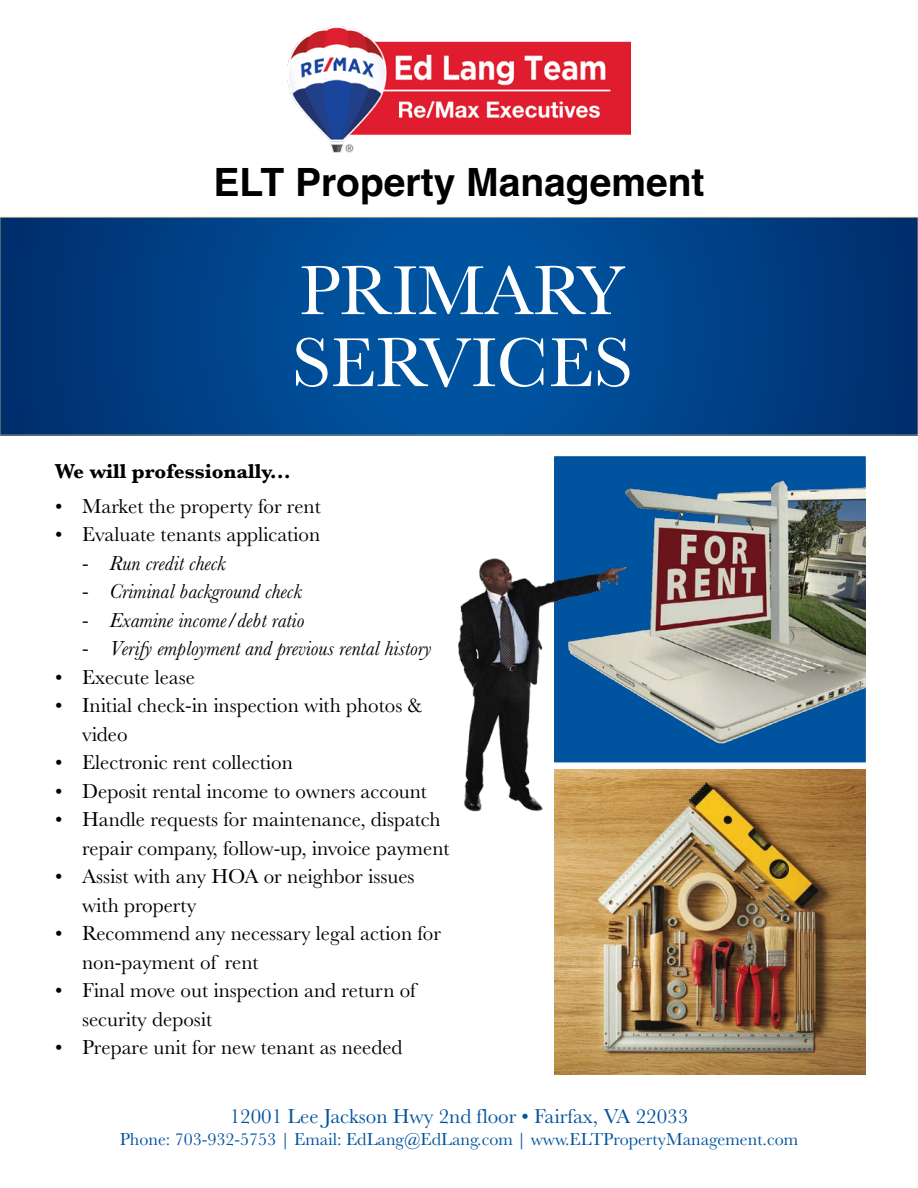
<style>
.page{position:relative;width:918px;height:1188px;background:#fff}
.page>*{position:absolute;margin:0;border:0;box-sizing:border-box;transform-origin:0 0}
.t1{font:72px/72px "Baskerville";color:#fff}
.t2{font:700 39px "Helvetica";color:#000}
.t3{font:21px/28.5px "Baskerville";color:#000}
.t4{font:italic 21px "Baskerville";color:#000}
.t5{font:21px "Baskerville";color:#00539f}
.t6{font:700 21px "Baskerville";color:#000}
.t7{font:18px "Baskerville";color:#00539f}
.s1{font-style:normal}
</style>
<div class="page">
<img style="left:288px;top:27px;width:342px;height:125px">
<svg style="left:2px;top:219px;width:914px;height:214px;background:#00438a"></svg>
<div style="left:0;top:217px;width:918px;height:218px;border:1px solid #9d9d80"></div>
<img style="left:555px;top:457px;width:310px;height:305px">
<img style="left:555px;top:769px;width:310px;height:306px">
<img style="left:458px;top:554px;width:174px;height:259px">
<h2 class="t2" style="left:213px;top:158px;width:493px">ELT Property Management</h2>
<h1 class="t1" style="left:292px;top:255px;width:342px">PRIMARY<br>SERVICES</h1>
<p class="t6" style="left:55px;top:459px;width:237px">We will professionally...</p>
<p class="t3" style="left:55px;top:492px;width:267px">• Market the property for rent</p>
<p class="t3" style="left:55px;top:520px;width:267px">• Evaluate tenants application</p>
<p class="t4" style="left:82px;top:551px;width:145px"><span class="s1">-</span> Run credit check</p>
<p class="t4" style="left:82px;top:579px;width:221px"><span class="s1">-</span> Criminal background check</p>
<p class="t4" style="left:82px;top:608px;width:223px"><span class="s1">-</span> Examine income/debt ratio</p>
<p class="t4" style="left:82px;top:636px;width:351px"><span class="s1">-</span> Verify employment and previous rental history</p>
<p class="t3" style="left:55px;top:663px;width:141px">• Execute lease</p>
<p class="t3" style="left:82px;top:691px;width:342px;text-indent:-27px">• Initial check-in inspection with photos &amp; video</p>
<p class="t3" style="left:55px;top:748px;width:239px">• Electronic rent collection</p>
<p class="t3" style="left:55px;top:777px;width:374px">• Deposit rental income to owners account</p>
<p class="t3" style="left:82px;top:805px;width:369px;text-indent:-27px">• Handle requests for maintenance, dispatch repair company, follow-up, invoice payment</p>
<p class="t3" style="left:82px;top:862px;width:334px;text-indent:-27px">• Assist with any HOA or neighbor issues with property</p>
<p class="t3" style="left:82px;top:919px;width:360px;text-indent:-27px">• Recommend any necessary legal action for non-payment of rent</p>
<p class="t3" style="left:82px;top:976px;width:335px;text-indent:-27px">• Final move out inspection and return of security deposit</p>
<p class="t3" style="left:55px;top:1033px;width:349px">• Prepare unit for new tenant as needed</p>
<p class="t5" style="left:230px;top:1104px;width:460px">12001 Lee Jackson Hwy 2nd floor • Fairfax, VA 22033</p>
<p class="t7" style="left:120px;top:1128px;width:680px">Phone: 703-932-5753 | Email: EdLang@EdLang.com | www.ELTPropertyManagement.com</p>
</div>
